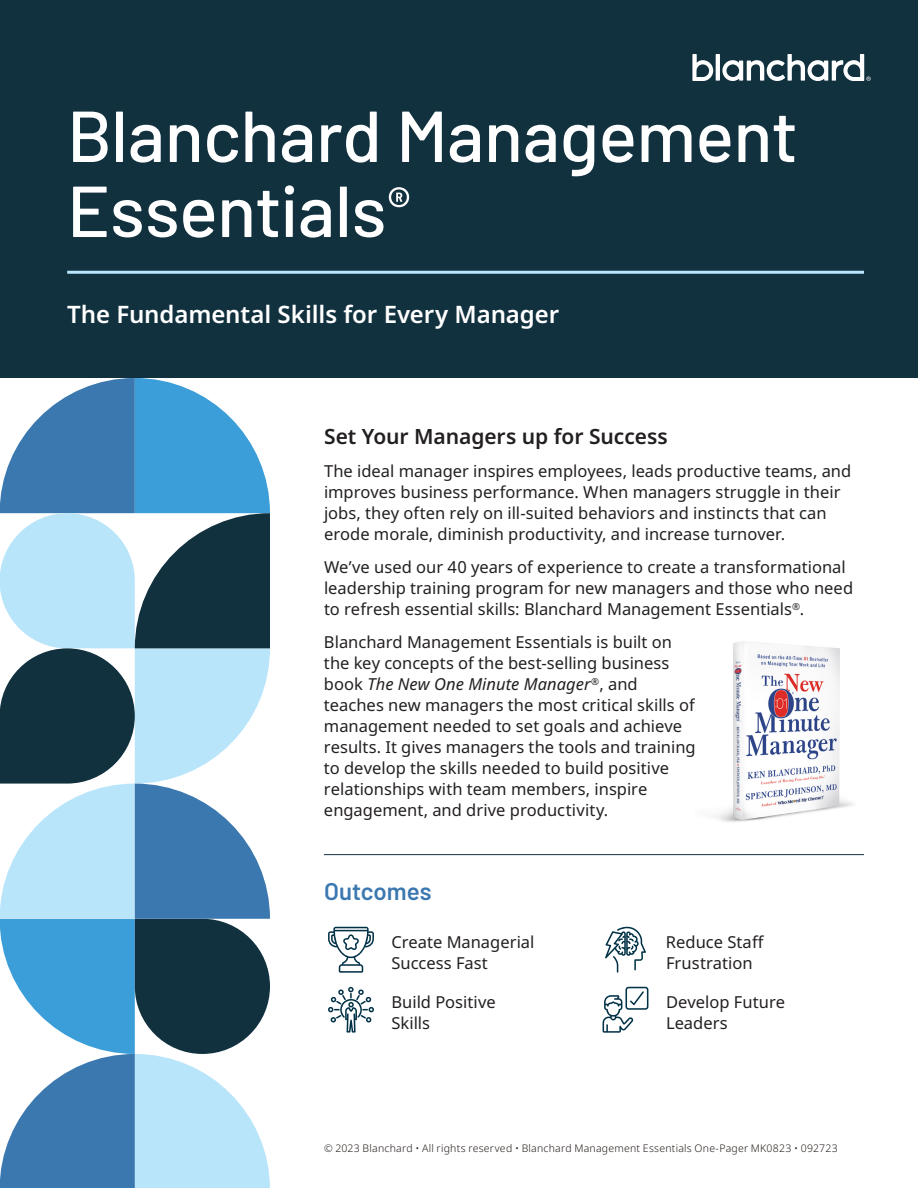
<style>
.page{position:relative;width:918px;height:1188px;background:#fff}
.page>*{position:absolute;margin:0;border:0;box-sizing:border-box;transform-origin:0 0}
.t1{font:500 72px/75px "Barlow";letter-spacing:-.005em;color:#fff}
.t2{font:600 24px "Noto Sans";letter-spacing:-.005em;color:#fff}
.t3{font:600 24px "Barlow";color:#3b78b0}
.t4{font:600 21px "Noto Sans";letter-spacing:-.005em;color:#231f20}
.t5{font:16.5px/21px "Noto Sans";color:#231f20}
.t6{font:300 10.5px "Noto Sans";letter-spacing:.02em;color:#241e1b}
.s1{font-style:italic}
</style>
<div class="page">
<div style="left:0;top:0;width:918px;height:378px;background:#12313f"></div>
<svg style="left:0;top:378px;width:270px;height:810px"></svg>
<svg style="left:692px;top:54px;width:21px;height:27px"></svg>
<hr style="left:716px;top:54px;width:4px;height:27px;background:#fff">
<svg style="left:722px;top:54px;width:149px;height:27px"></svg>
<hr style="left:324px;top:854px;width:540px;height:1px;background:#12313f">
<svg style="left:328px;top:927px;width:46px;height:46px"></svg>
<svg style="left:328px;top:987px;width:46px;height:46px"></svg>
<svg style="left:605px;top:927px;width:41px;height:46px"></svg>
<svg style="left:603px;top:987px;width:45px;height:46px"></svg>
<hr style="left:67px;top:271px;width:797px;height:3px;background:#b9e5fb">
<img style="left:715px;top:641px;width:139px;height:181px">
<h1 class="t1" style="left:67px;top:93px;width:732px">Blanchard Management<br>Essentials<sup>®</sup></h1>
<h2 class="t2" style="left:67px;top:300px;width:494px">The Fundamental Skills for Every Manager</h2>
<p class="t4" style="left:324px;top:424px;width:345px">Set Your Managers up for Success</p>
<p class="t5" style="left:324px;top:461px;width:529px">The ideal manager inspires employees, leads productive teams, and improves business performance. When managers struggle in their jobs, they often rely on ill-suited behaviors and instincts that can erode morale, diminish productivity, and increase turnover.</p>
<p class="t5" style="left:324px;top:557px;width:531px">We’ve used our 40 years of experience to create a transformational leadership training program for new managers and those who need to refresh essential skills: Blanchard Management Essentials<sup>®</sup>.</p>
<p class="t5" style="left:324px;top:632px;width:373px">Blanchard Management Essentials is built on the key concepts of the best-selling business book <span class="s1">The New One Minute Manager</span><sup>®</sup>, and teaches new managers the most critical skills of management needed to set goals and achieve results. It gives managers the tools and training to develop the skills needed to build positive relationships with team members, inspire engagement, and drive productivity.</p>
<h2 class="t3" style="left:324px;top:873px;width:109px">Outcomes</h2>
<p class="t5" style="left:392px;top:932px;width:144px">Create Managerial<br>Success Fast</p>
<p class="t5" style="left:392px;top:992px;width:106px">Build Positive<br>Skills</p>
<p class="t5" style="left:666px;top:932px;width:100px">Reduce Staff<br>Frustration</p>
<p class="t5" style="left:666px;top:992px;width:121px">Develop Future<br>Leaders</p>
<p class="t6" style="left:324px;top:1142px;width:515px">© 2023 Blanchard • All rights reserved • Blanchard Management Essentials One-Pager MK0823 • 092723</p>
</div>
